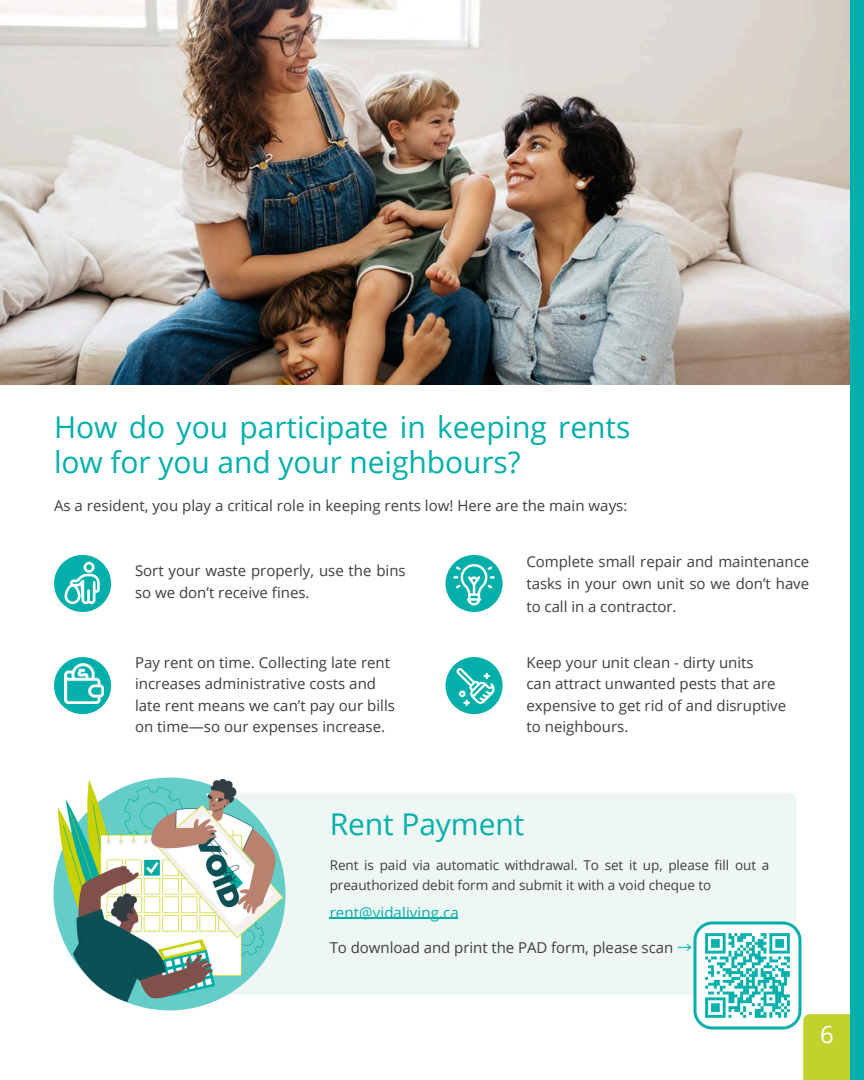
<style>
.page{position:relative;width:864px;height:1080px;background:#fff}
.page>*{position:absolute;margin:0;border:0;box-sizing:border-box;transform-origin:0 0}
.t1{font:30px/34.8px "Open Sans";color:#02afab}
.t2{font:24px "Open Sans";color:#fff}
.t3{font:15px/21.3px "Open Sans";color:#3f3e3f}
.t4{font:15px "Open Sans";letter-spacing:.01em;color:#02afab}
.t5{font:13.5px/20.2px "Open Sans";color:#3f3e3f}
.s1{font-family:"Noto Sans CJ Ksc";color:#02afab}
</style>
<div class="page">
<div style="left:54px;top:555px;width:57px;height:57px;background:#02afab;border-radius:50%"></div>
<div style="left:54px;top:657px;width:57px;height:57px;background:#02afab;border-radius:50%"></div>
<div style="left:166px;top:793px;width:630px;height:202px;background:#eff7f5;border-radius:7px"></div>
<hr style="left:330px;top:918px;width:128px;height:1px;background:#02afab">
<div style="left:446px;top:555px;width:57px;height:57px;background:#02afab;border-radius:50%"></div>
<div style="left:446px;top:657px;width:57px;height:57px;background:#02afab;border-radius:50%"></div>
<img style="left:0;top:0;width:850px;height:385px">
<img style="left:65px;top:664px;width:38px;height:39px">
<svg style="left:65px;top:562px;width:35px;height:42px"></svg>
<img style="left:53px;top:777px;width:233px;height:234px">
<svg style="left:457px;top:668px;width:38px;height:38px"></svg>
<svg style="left:453px;top:564px;width:42px;height:42px"></svg>
<img style="left:693px;top:921px;width:109px;height:109px">
<div style="left:803px;top:1014px;width:47px;height:66px;background:#c1d22f"></div>
<div style="left:850px;top:0;width:14px;height:1080px;background:#02afab"></div>
<h2 class="t1" style="left:54px;top:409px;width:578px">How do you participate in keeping rents low for you and your neighbours?</h2>
<p class="t3" style="left:54px;top:495px;width:575px">As a resident, you play a critical role in keeping rents low! Here are the main ways:</p>
<p class="t3" style="left:135px;top:559px;width:272px;line-height:22.5px">Sort your waste properly, use the bins so we don’t receive fines.</p>
<h2 class="t3" style="left:135px;top:651px;width:262px">Pay rent on time. Collecting late rent increases administrative costs and late rent means we can’t pay our bills on time—so our expenses increase.</h2>
<h2 class="t3" style="left:526px;top:550px;width:284px;line-height:22.5px;text-align:justify">Complete small repair and maintenance tasks in your own unit so we don’t have to call in a contractor.</h2>
<h2 class="t3" style="left:526px;top:651px;width:261px">Keep your unit clean - dirty units<br>can attract unwanted pests that are expensive to get rid of and disruptive to neighbours.</h2>
<h2 class="t1" style="left:330px;top:806px;width:196px">Rent Payment</h2>
<p class="t5" style="left:330px;top:855px;width:441px">Rent is paid via automatic withdrawal. To set it up, please fill out a preauthorized debit form and submit it with a void cheque to</p>
<p class="t4" style="left:330px;top:902px;width:131px">rent@vidaliving.ca</p>
<h1 class="t3" style="left:330px;top:936px;width:364px">To download and print the PAD form, please scan <span class="s1">→</span></h1>
<p class="t2" style="left:820px;top:1018px;width:15px">6</p>
</div>
